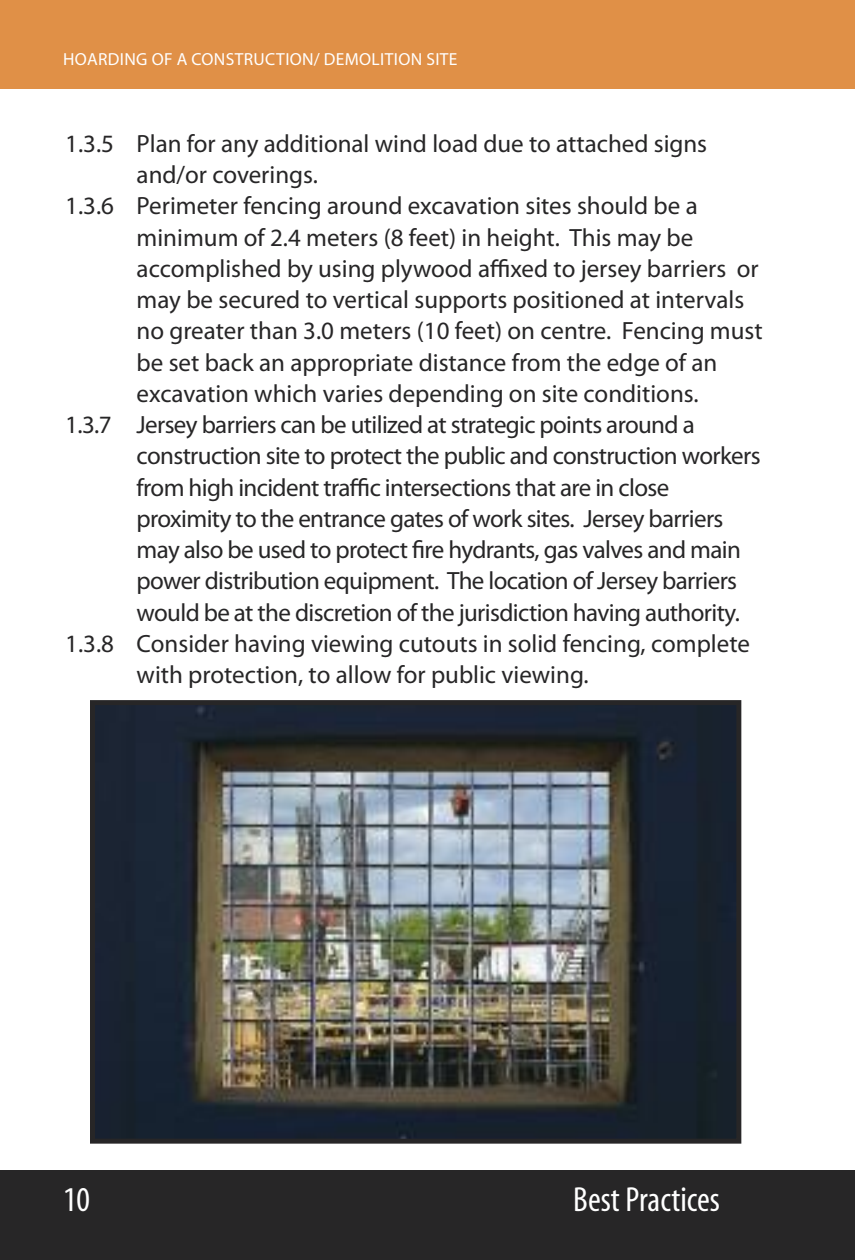
<style>
.page{position:relative;width:855px;height:1260px;background:#fff}
.page>*{position:absolute;margin:0;border:0;box-sizing:border-box;transform-origin:0 0}
.t1{font:condensed 35px "Myriad";color:#fff}
.t2{font:25px "Myriad Pro";letter-spacing:-.005em;color:#272627}
.t3{font:25px "Myriad Pro";letter-spacing:-.025em;color:#272627}
.t4{font:17.5px "Myriad Pro";letter-spacing:.02em;color:#fff}
</style>
<div class="page">
<div style="left:0;top:0;width:855px;height:89px;background:#e09047"></div>
<div style="left:0;top:1170px;width:855px;height:90px;background:#272627"></div>
<img style="left:96px;top:706px;width:639px;height:432px">
<div style="left:90px;top:700px;width:651px;height:444px;border:5px solid #272627"></div>
<p class="t4" style="left:63px;top:53px;width:396px">HOARDING OF A CONSTRUCTION/ DEMOLITION SITE</p>
<p class="t2" style="left:65px;top:134px;width:643px">1.3.5 Plan for any additional wind load due to attached signs</p>
<p class="t2" style="left:137px;top:165px;width:183px">and/or coverings.</p>
<p class="t2" style="left:65px;top:197px;width:634px">1.3.6 Perimeter fencing around excavation sites should be a</p>
<p class="t2" style="left:137px;top:228px;width:558px">minimum of 2.4 meters (8 feet) in height. This may be</p>
<p class="t2" style="left:137px;top:259px;width:624px">accomplished by using plywood affixed to jersey barriers or</p>
<p class="t2" style="left:137px;top:290px;width:609px">may be secured to vertical supports positioned at intervals</p>
<p class="t2" style="left:137px;top:322px;width:628px">no greater than 3.0 meters (10 feet) on centre. Fencing must</p>
<p class="t2" style="left:137px;top:353px;width:582px">be set back an appropriate distance from the edge of an</p>
<p class="t2" style="left:137px;top:384px;width:564px">excavation which varies depending on site conditions.</p>
<p class="t3" style="left:65px;top:415px;width:631px">1.3.7 Jersey barriers can be utilized at strategic points around a</p>
<p class="t3" style="left:137px;top:447px;width:626px">construction site to protect the public and construction workers</p>
<p class="t3" style="left:137px;top:478px;width:534px">from high incident traffic intersections that are in close</p>
<p class="t3" style="left:137px;top:509px;width:588px">proximity to the entrance gates of work sites. Jersey barriers</p>
<p class="t3" style="left:137px;top:540px;width:606px">may also be used to protect fire hydrants, gas valves and main</p>
<p class="t3" style="left:137px;top:572px;width:602px">power distribution equipment. The location of Jersey barriers</p>
<p class="t3" style="left:137px;top:603px;width:605px">would be at the discretion of the jurisdiction having authority.</p>
<p class="t2" style="left:65px;top:634px;width:686px">1.3.8 Consider having viewing cutouts in solid fencing, complete</p>
<p class="t2" style="left:137px;top:665px;width:454px">with protection, to allow for public viewing.</p>
<h1 class="t1" style="left:63px;top:1188px;width:28px">10</h1>
<h1 class="t1" style="left:573px;top:1188px;width:148px">Best Practices</h1>
</div>
